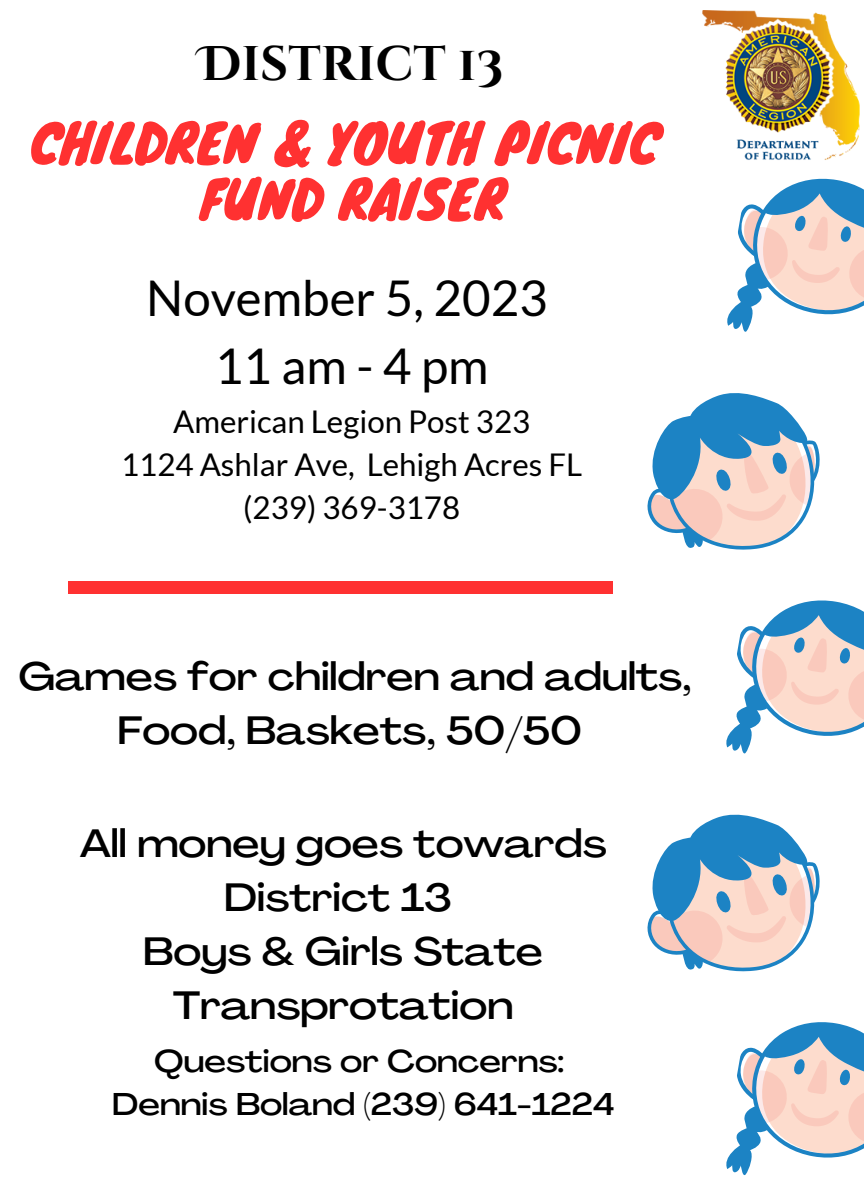
<style>
.page{position:relative;width:864px;height:1188px;background:#fff}
.page>*{position:absolute;margin:0;border:0;box-sizing:border-box;transform-origin:0 0}
.t1{font:52.5px "Knewave";color:#ff3131}
.t2{font:49.35px "Lato";color:#000}
.t3{font:700 48.45px "Cinzel Decorative";color:#000}
.t4{font:500 expanded 39px/54px "Agrandir";color:#000;text-align:center}
.t5{font:31.35px "Lato";color:#000}
.t6{font:500 expanded 31.05px "Agrandir";color:#000}
</style>
<div class="page">
<svg style="left:727px;top:178px;width:137px;height:154px"></svg>
<svg style="left:647px;top:393px;width:173px;height:157px"></svg>
<svg style="left:647px;top:814px;width:173px;height:158px"></svg>
<div style="left:68px;top:581px;width:544px;height:13px;background:#ff3131"></div>
<svg style="left:726px;top:600px;width:138px;height:154px"></svg>
<svg style="left:726px;top:1022px;width:138px;height:154px"></svg>
<img style="left:702px;top:10px;width:158px;height:150px">
<p class="t3" style="left:200px;top:32px;width:305px">DISTRICT 13</p>
<p class="t1" style="left:30px;top:100px;width:630px">CHILDREN &amp; YOUTH PICNIC</p>
<p class="t1" style="left:201px;top:157px;width:306px">FUND RAISER</p>
<p class="t2" style="left:146px;top:267px;width:403px">November 5, 2023</p>
<p class="t2" style="left:215px;top:336px;width:275px">11am-4pm</p>
<p class="t5" style="left:173px;top:402px;width:359px">American Legion Post 323</p>
<p class="t5" style="left:121px;top:445px;width:463px">1124 Ashlar Ave, Lehigh Acres FL</p>
<p class="t5" style="left:243px;top:488px;width:219px">(239) 369-3178</p>
<p class="t4" style="left:19px;top:653px;width:674px">Games for children and adults,<br>Food, Baskets, 50/50</p>
<p class="t4" style="left:80px;top:820px;width:529px">All money goes towards</p>
<p class="t4" style="left:224px;top:874px;width:230px">District 13</p>
<p class="t4" style="left:143px;top:928px;width:402px">Boys &amp; Girls State<br>Transprotation</p>
<p class="t6" style="left:154px;top:1048px;width:412px">Questions or Concerns:</p>
<p class="t6" style="left:112px;top:1091px;width:504px">Dennis Boland (239) 641-1224</p>
</div>
